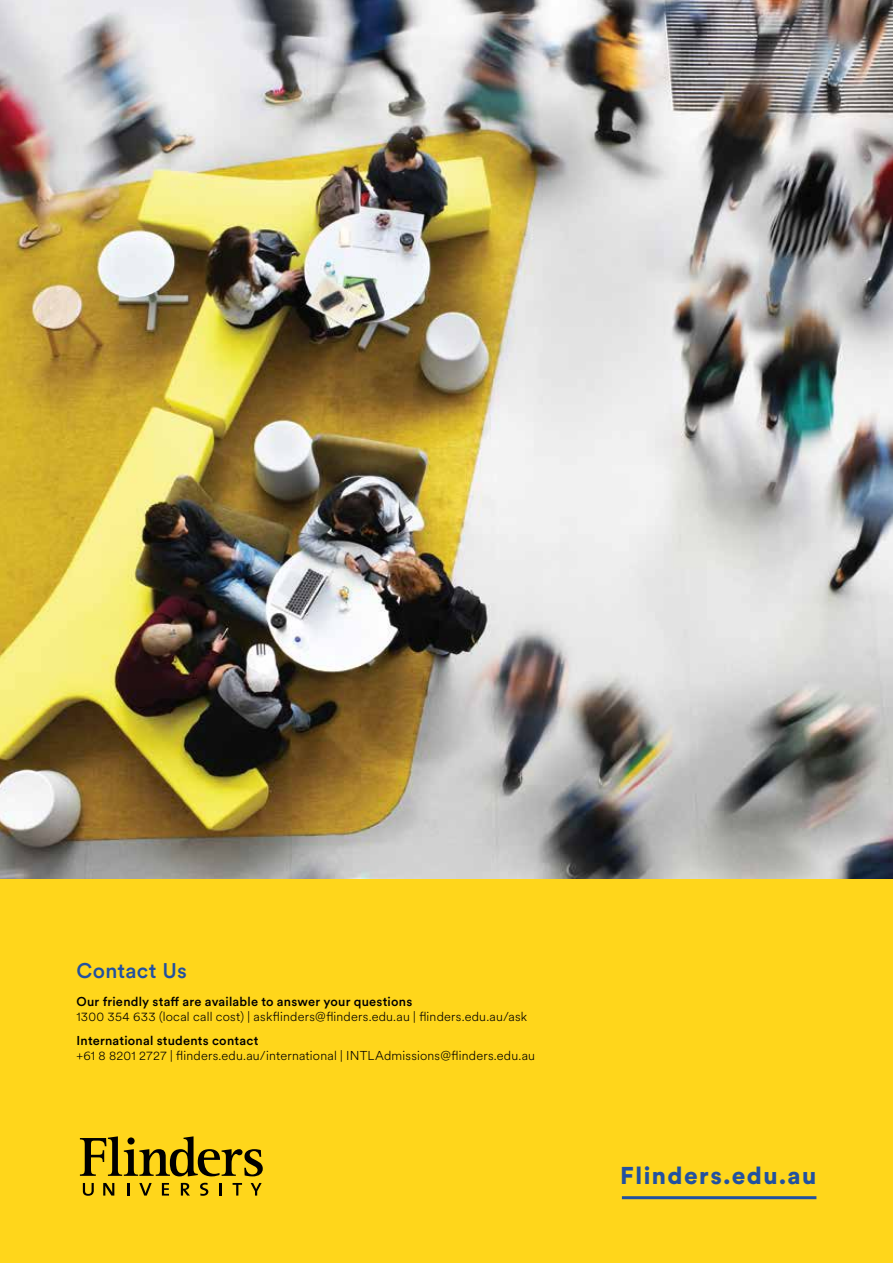
<style>
.page{position:relative;width:893px;height:1263px;background:#ffd61b}
.page>*{position:absolute;margin:0;border:0;box-sizing:border-box;transform-origin:0 0}
.t1{font:900 24.15px "Circular XX";letter-spacing:.06em;color:#2251a0}
.t2{font:500 21px "Circular XX";letter-spacing:.01em;color:#2251a0}
.t3{font:300 12.75px "Circular XX";letter-spacing:.015em;color:#000}
.t4{font:500 12.75px "Circular XX";letter-spacing:.015em;color:#000}
</style>
<div class="page">
<img style="left:0;top:0;width:893px;height:878px">
<svg style="left:251px;top:1183px;width:11px;height:12px"></svg>
<svg style="left:83px;top:1183px;width:11px;height:13px"></svg>
<svg style="left:103px;top:1183px;width:11px;height:12px"></svg>
<svg style="left:127px;top:1183px;width:2px;height:12px"></svg>
<svg style="left:139px;top:1183px;width:13px;height:12px"></svg>
<svg style="left:162px;top:1183px;width:7px;height:12px"></svg>
<svg style="left:181px;top:1183px;width:9px;height:12px"></svg>
<svg style="left:200px;top:1183px;width:8px;height:13px"></svg>
<svg style="left:220px;top:1183px;width:2px;height:12px"></svg>
<svg style="left:233px;top:1183px;width:9px;height:12px"></svg>
<svg style="left:80px;top:1136px;width:183px;height:40px"></svg>
<hr style="left:622px;top:1196px;width:194px;height:3px;background:#2251a0">
<h2 class="t2" style="left:77px;top:956px;width:112px">Contact Us</h2>
<p class="t4" style="left:77px;top:992px;width:337px">Our friendly staff are available to answer your questions</p>
<p class="t3" style="left:77px;top:1008px;width:452px">1300 354 633 (local call cost) | askflinders@flinders.edu.au | flinders.edu.au/ask</p>
<p class="t4" style="left:77px;top:1032px;width:183px">International students contact</p>
<p class="t3" style="left:77px;top:1047px;width:460px">+61 8 8201 2727 | flinders.edu.au/international | INTLAdmissions@flinders.edu.au</p>
<h1 class="t1" style="left:620px;top:1158px;width:198px">Flinders.edu.au</h1>
</div>
